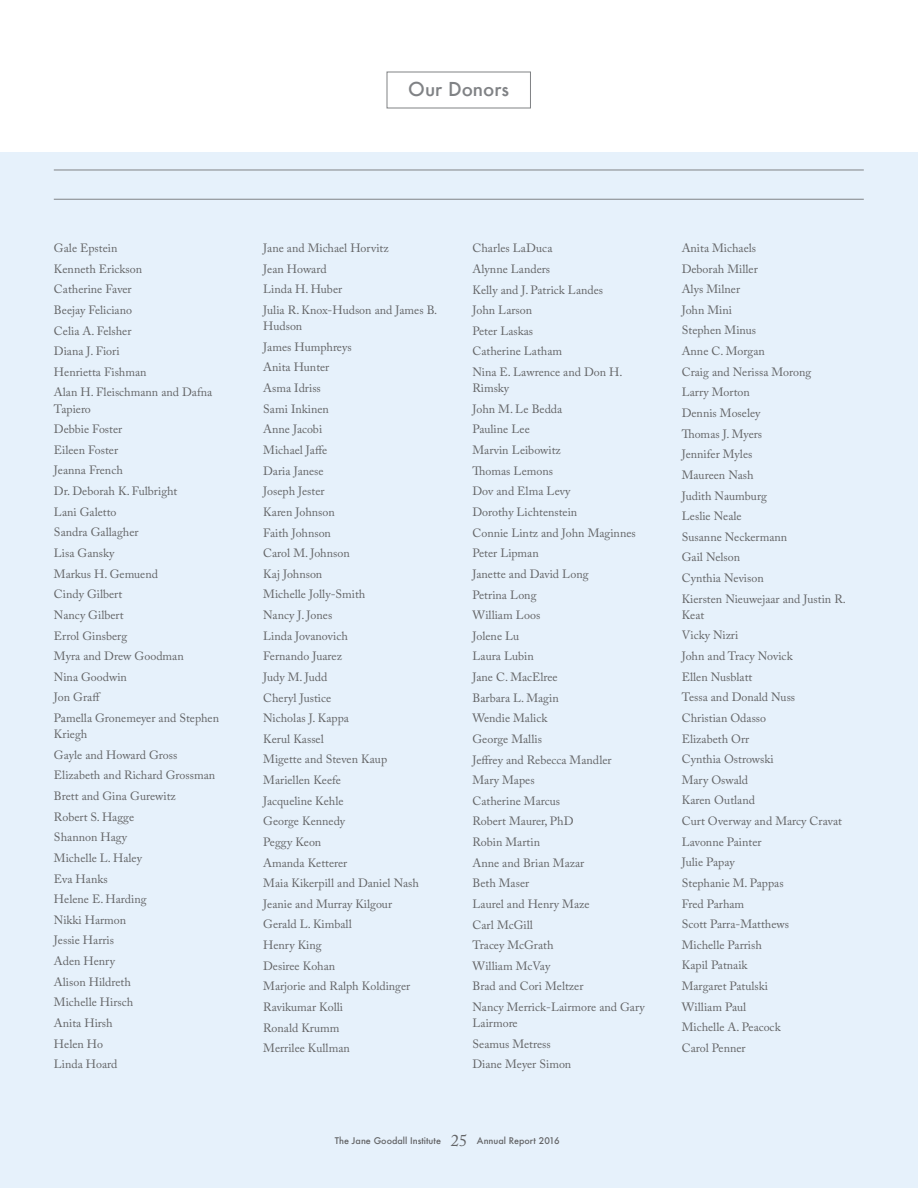
<style>
.page{position:relative;width:918px;height:1188px;background:#fff}
.page>*{position:absolute;margin:0;border:0;box-sizing:border-box;transform-origin:0 0}
.t1{font:500 18.75px "Futura";color:#808285}
.t2{font:16.5px "Adobe Caslon Pro";color:#636466}
.t3{font:12px/20.7px "Adobe Caslon Pro";color:#636466}
.t4{font:500 9px "Futura";color:#636466}
</style>
<div class="page">
<div style="left:0;top:152px;width:918px;height:1036px;background:#e6f1fb"></div>
<hr style="left:54px;top:199px;width:810px;height:1px;background:#808285">
<hr style="left:54px;top:170px;width:810px;height:1px;background:#808285">
<h1 class="t1" style="left:408px;top:76px;width:102px">Our Donors</h1>
<p class="t3" style="left:54px;top:238px;width:160px">Gale Epstein<br>Kenneth Erickson<br>Catherine Faver<br>Beejay Feliciano<br>Celia A. Felsher<br>Diana J. Fiori<br>Henrietta Fishman<br>Alan H. Fleischmann and Dafna</p>
<p class="t3" style="left:54px;top:398px;width:167px">Tapiero<br>Debbie Foster<br>Eileen Foster<br>Jeanna French<br>Dr. Deborah K. Fulbright<br>Lani Galetto<br>Sandra Gallagher<br>Lisa Gansky<br>Markus H. Gemuend<br>Cindy Gilbert<br>Nancy Gilbert<br>Errol Ginsberg<br>Myra and Drew Goodman<br>Nina Goodwin<br>Jon Graff<br>Pamella Gronemeyer and Stephen</p>
<p class="t3" style="left:54px;top:724px;width:163px">Kriegh<br>Gayle and Howard Gross<br>Elizabeth and Richard Grossman<br>Brett and Gina Gurewitz<br>Robert S. Hagge<br>Shannon Hagy<br>Michelle L. Haley<br>Eva Hanks<br>Helene E. Harding<br>Nikki Harmon<br>Jessie Harris<br>Aden Henry<br>Alison Hildreth<br>Michelle Hirsch<br>Anita Hirsh<br>Helen Ho<br>Linda Hoard</p>
<p class="t3" style="left:263px;top:238px;width:176px">Jane and Michael Horvitz<br>Jean Howard<br>Linda H. Huber<br>Julia R. Knox-Hudson and James B.</p>
<p class="t3" style="left:263px;top:316px;width:157px">Hudson<br>James Humphreys<br>Anita Hunter<br>Asma Idriss<br>Sami Inkinen<br>Anne Jacobi<br>Michael Jaffe<br>Daria Janese<br>Joseph Jester<br>Karen Johnson<br>Faith Johnson<br>Carol M. Johnson<br>Kaj Johnson<br>Michelle Jolly-Smith<br>Nancy J. Jones<br>Linda Jovanovich<br>Fernando Juarez<br>Judy M. Judd<br>Cheryl Justice<br>Nicholas J. Kappa<br>Kerul Kassel<br>Migette and Steven Kaup<br>Mariellen Keefe<br>Jacqueline Kehle<br>George Kennedy<br>Peggy Keon<br>Amanda Ketterer<br>Maia Kikerpill and Daniel Nash<br>Jeanie and Murray Kilgour<br>Gerald L. Kimball<br>Henry King<br>Desiree Kohan<br>Marjorie and Ralph Koldinger<br>Ravikumar Kolli<br>Ronald Krumm<br>Merrilee Kullman</p>
<p class="t3" style="left:472px;top:238px;width:152px">Charles LaDuca<br>Alynne Landers<br>Kelly and J. Patrick Landes<br>John Larson<br>Peter Laskas<br>Catherine Latham<br>Nina E. Lawrence and Don H.</p>
<p class="t3" style="left:472px;top:378px;width:174px">Rimsky<br>John M. Le Bedda<br>Pauline Lee<br>Marvin Leibowitz<br>Thomas Lemons<br>Dov and Elma Levy<br>Dorothy Lichtenstein<br>Connie Lintz and John Maginnes<br>Peter Lipman<br>Janette and David Long<br>Petrina Long<br>William Loos<br>Jolene Lu<br>Laura Lubin<br>Jane C. MacElree<br>Barbara L. Magin<br>Wendie Malick<br>George Mallis<br>Jeffrey and Rebecca Mandler<br>Mary Mapes<br>Catherine Marcus<br>Robert Maurer, PhD<br>Robin Martin<br>Anne and Brian Mazar<br>Beth Maser<br>Laurel and Henry Maze<br>Carl McGill<br>Tracey McGrath<br>William McVay<br>Brad and Cori Meltzer<br>Nancy Merrick-Lairmore and Gary</p>
<p class="t3" style="left:472px;top:1013px;width:100px">Lairmore<br>Seamus Metress<br>Diane Meyer Simon</p>
<h2 class="t2" style="left:451px;top:1131px;width:18px">25</h2>
<p class="t4" style="left:335px;top:1134px;width:108px">The Jane Goodall Institute</p>
<p class="t4" style="left:477px;top:1134px;width:84px">Annual Report 2016</p>
<p class="t3" style="left:682px;top:237px;width:166px">Anita Michaels<br>Deborah Miller<br>Alys Milner<br>John Mini<br>Stephen Minus<br>Anne C. Morgan<br>Craig and Nerissa Morong<br>Larry Morton<br>Dennis Moseley<br>Thomas J. Myers<br>Jennifer Myles<br>Maureen Nash<br>Judith Naumburg<br>Leslie Neale<br>Susanne Neckermann<br>Gail Nelson<br>Cynthia Nevison<br>Kiersten Nieuwejaar and Justin R.</p>
<p class="t3" style="left:682px;top:604px;width:162px">Keat<br>Vicky Nizri<br>John and Tracy Novick<br>Ellen Nusblatt<br>Tessa and Donald Nuss<br>Christian Odasso<br>Elizabeth Orr<br>Cynthia Ostrowski<br>Mary Oswald<br>Karen Outland<br>Curt Overway and Marcy Cravat<br>Lavonne Painter<br>Julie Papay<br>Stephanie M. Pappas<br>Fred Parham<br>Scott Parra-Matthews<br>Michelle Parrish<br>Kapil Patnaik<br>Margaret Patulski<br>William Paul<br>Michelle A. Peacock<br>Carol Penner</p>
</div>
